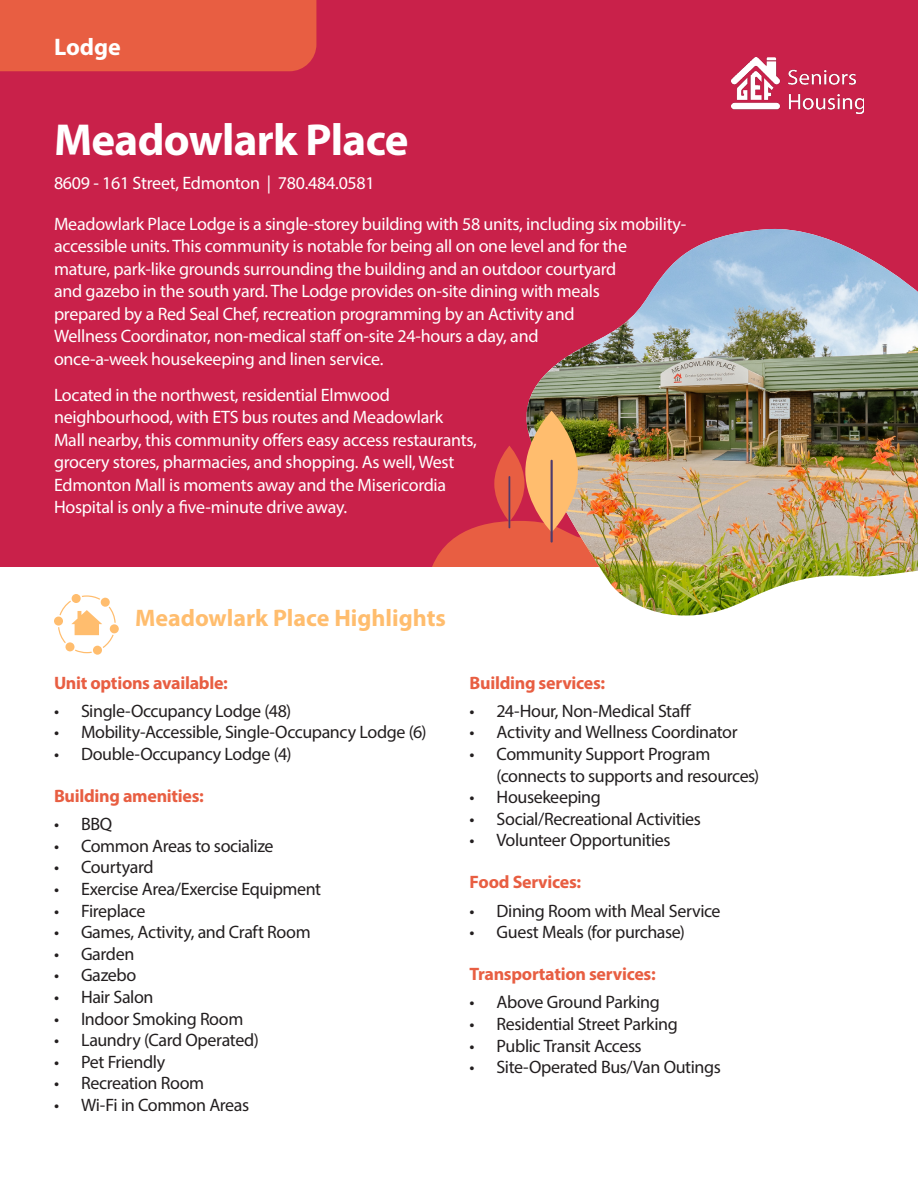
<style>
.page{position:relative;width:918px;height:1188px;background:#fff}
.page>*{position:absolute;margin:0;border:0;box-sizing:border-box;transform-origin:0 0}
.Property_Name{font:700 45px "Myriad Pro";letter-spacing:-.015em;color:#fff}
.Subhead_Property_Highlights{font:700 24px "Myriad Pro";color:#ffbd6e}
.Type{font:700 24px "Myriad Pro";color:#fff}
.Property_description{font:18px/22.5px "Myriad Pro";letter-spacing:-.015em;color:#fff}
.t1{font:18px/21.6px "Myriad Pro";letter-spacing:-.025em;color:#231f20}
.H3_highlights_subtitle{font:700 18px "Myriad Pro";letter-spacing:-.015em;color:#e85e42}
.Location{font:18px "Myriad Pro";letter-spacing:-.015em;color:#fff}
</style>
<div class="page">
<div style="left:0;top:0;width:918px;height:567px;background:#c9214a"></div>
<svg style="left:54px;top:594px;width:65px;height:61px"></svg>
<img style="left:732px;top:57px;width:132px;height:56px">
<div style="left:0;top:0;width:316px;height:71px;background:#e85e42"></div>
<svg style="left:432px;top:521px;width:82px;height:46px"></svg>
<img style="left:525px;top:229px;width:393px;height:387px">
<svg style="left:494px;top:446px;width:31px;height:76px;fill:#e85e42"></svg>
<hr style="left:509px;top:476px;width:1px;height:52px;background:#4f3b6b">
<svg style="left:525px;top:411px;width:53px;height:121px;background:#eeac67"></svg>
<hr style="left:551px;top:460px;width:2px;height:83px;background:#4f3b6b">
<p class="Type" style="left:54px;top:32px;width:68px">Lodge</p>
<p class="Property_Name" style="left:54px;top:110px;width:356px">Meadowlark Place</p>
<p class="Location" style="left:54px;top:172px;width:322px">8609 - 161 Street, Edmonton | 780.484.0581</p>
<p class="Property_description" style="left:54px;top:212px;width:634px">Meadowlark Place Lodge is a single-storey building with 58 units, including six mobility&shy;accessible units. This community is notable for being all on one level and for the mature, park-like grounds surrounding the building and an outdoor courtyard<br>and gazebo in the south yard. The Lodge provides on-site dining with meals<br>prepared by a Red Seal Chef, recreation programming by an Activity and<br>Wellness Coordinator, non-medical staff on-site 24-hours a day, and<br>once-a-week housekeeping and linen service.</p>
<p class="Property_description" style="left:54px;top:383px;width:424px">Located in the northwest, residential Elmwood neighbourhood, with ETS bus routes and Meadowlark Mall nearby, this community offers easy access restaurants, grocery stores, pharmacies, and shopping. As well, West Edmonton Mall is moments away and the Misericordia Hospital is only a five-minute drive away.</p>
<p class="Subhead_Property_Highlights" style="left:135px;top:602px;width:312px">Meadowlark Place Highlights</p>
<p class="H3_highlights_subtitle" style="left:54px;top:671px;width:175px">Unit options available:</p>
<p class="t1" style="left:54px;top:700px;width:239px">• Single-Occupancy Lodge (48)</p>
<p class="t1" style="left:54px;top:721px;width:374px">• Mobility-Accessible, Single-Occupancy Lodge (6)</p>
<p class="t1" style="left:54px;top:743px;width:239px">• Double-Occupancy Lodge (4)</p>
<p class="H3_highlights_subtitle" style="left:54px;top:784px;width:151px">Building amenities:</p>
<p class="t1" style="left:54px;top:813px;width:60px">• BBQ</p>
<p class="t1" style="left:54px;top:835px;width:221px">• Common Areas to socialize</p>
<p class="t1" style="left:54px;top:856px;width:101px">• Courtyard</p>
<p class="t1" style="left:54px;top:878px;width:269px">• Exercise Area/Exercise Equipment</p>
<p class="t1" style="left:54px;top:900px;width:93px">• Fireplace</p>
<p class="t1" style="left:54px;top:921px;width:258px">• Games, Activity, and Craft Room</p>
<p class="t1" style="left:54px;top:943px;width:82px">• Garden</p>
<p class="t1" style="left:54px;top:964px;width:84px">• Gazebo</p>
<p class="t1" style="left:54px;top:986px;width:101px">• Hair Salon</p>
<p class="t1" style="left:54px;top:1008px;width:191px">• Indoor Smoking Room</p>
<p class="t1" style="left:54px;top:1029px;width:206px">• Laundry (Card Operated)</p>
<p class="t1" style="left:54px;top:1051px;width:113px">• Pet Friendly</p>
<p class="t1" style="left:54px;top:1072px;width:152px">• Recreation Room</p>
<p class="t1" style="left:54px;top:1094px;width:197px">• Wi-Fi in Common Areas</p>
<p class="H3_highlights_subtitle" style="left:470px;top:671px;width:137px">Building services:</p>
<p class="t1" style="left:470px;top:700px;width:223px">• 24-Hour, Non-Medical Staff</p>
<p class="t1" style="left:470px;top:721px;width:269px">• Activity and Wellness Coordinator</p>
<p class="t1" style="left:497px;top:743px;width:264px;text-indent:-27px">• Community Support Program (connects to supports and resources)</p>
<p class="t1" style="left:470px;top:786px;width:133px">• Housekeeping</p>
<p class="t1" style="left:470px;top:808px;width:233px">• Social/Recreational Activities</p>
<p class="t1" style="left:470px;top:829px;width:202px">• Volunteer Opportunities</p>
<p class="H3_highlights_subtitle" style="left:470px;top:870px;width:113px">Food Services:</p>
<p class="t1" style="left:470px;top:900px;width:252px">• Dining Room with Meal Service</p>
<p class="t1" style="left:470px;top:921px;width:217px">• Guest Meals (for purchase)</p>
<p class="H3_highlights_subtitle" style="left:470px;top:962px;width:188px">Transportation services:</p>
<p class="t1" style="left:470px;top:991px;width:192px">• Above Ground Parking</p>
<p class="t1" style="left:470px;top:1013px;width:210px">• Residential Street Parking</p>
<p class="t1" style="left:470px;top:1035px;width:174px">• Public Transit Access</p>
<p class="t1" style="left:470px;top:1056px;width:253px">• Site-Operated Bus/Van Outings</p>
</div>
